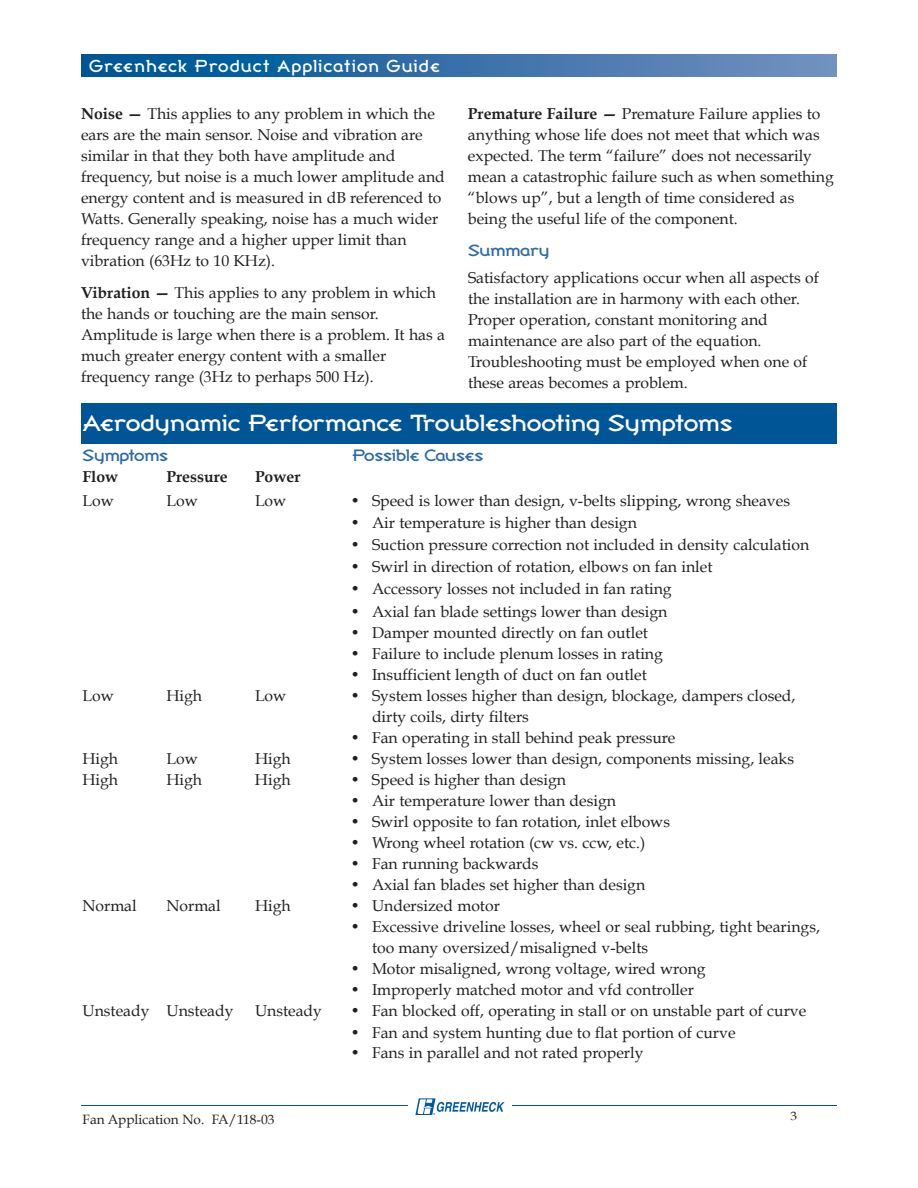
<style>
.page{position:relative;width:918px;height:1188px;background:#fff}
.page>*{position:absolute;margin:0;border:0;box-sizing:border-box;transform-origin:0 0}
.t1{font:22.95px "Broadband ICG";color:#fff;scale:1.11 1}
.t2{font:17.1px "Broadband ICG";letter-spacing:.06em;color:#fff;scale:1.05 1}
.t3{font:16.2px "Broadband ICG";letter-spacing:-.02em;color:#2a6aa6;scale:1.11 1}
.t4{font:15.75px/21px "Book Antiqua";color:#231f20}
.t5{font:700 15.75px "Book Antiqua";color:#231f20}
.t6{font:13.5px "Book Antiqua";color:#231f20}
.t7{font:12.15px "Book Antiqua";color:#231f20;scale:1.11 1}
.t8{font:2.7px "Helvetica";color:#005a9c}
.s1{font-weight:700}
</style>
<div class="page">
<hr style="left:81px;top:1105px;width:756px;height:1px;background:#005596">
<div style="left:408px;top:1095px;width:104px;height:24px;background:#fff"></div>
<svg style="left:415px;top:1098px;width:90px;height:17px"></svg>
<svg style="left:81px;top:54px;width:756px;height:22px;background:#3371aa"></svg>
<div style="left:81px;top:404px;width:756px;height:40px;background:#005596"></div>
<p class="t2" style="left:89px;top:59px;width:336px">Greenheck Product Application Guide</p>
<p class="t4" style="left:81px;top:104px;width:365px"><span class="s1">Noise —</span> This applies to any problem in which the ears are the main sensor. Noise and vibration are similar in that they both have amplitude and frequency, but noise is a much lower amplitude and energy content and is measured in dB referenced to Watts. Generally speaking, noise has a much wider frequency range and a higher upper limit than vibration (63Hz to 10 KHz).</p>
<p class="t4" style="left:81px;top:283px;width:366px"><span class="s1">Vibration —</span> This applies to any problem in which the hands or touching are the main sensor.<br>Amplitude is large when there is a problem. It has a much greater energy content with a smaller frequency range (3Hz to perhaps 500 Hz).</p>
<p class="t4" style="left:468px;top:104px;width:367px"><span class="s1">Premature Failure —</span> Premature Failure applies to anything whose life does not meet that which was expected. The term “failure” does not necessarily mean a catastrophic failure such as when something “blows up”, but a length of time considered as being the useful life of the component.</p>
<p class="t3" style="left:468px;top:245px;width:75px">Summary</p>
<p class="t4" style="left:468px;top:267px;width:352px">Satisfactory applications occur when all aspects of the installation are in harmony with each other.<br>Proper operation, constant monitoring and maintenance are also part of the equation.<br>Troubleshooting must be employed when one of these areas becomes a problem.</p>
<h1 class="t1" style="left:82px;top:414px;width:587px">Aerodynamic Performance Troubleshooting Symptoms</h1>
<p class="t3" style="left:82px;top:450px;width:79px">Symptoms</p>
<p class="t3" style="left:353px;top:450px;width:119px">Possible Causes</p>
<p class="t5" style="left:82px;top:468px;width:37px">Flow</p>
<p class="t5" style="left:166px;top:468px;width:63px">Pressure</p>
<p class="t5" style="left:255px;top:468px;width:47px">Power</p>
<p class="t4" style="left:82px;top:491px;width:33px">Low</p>
<p class="t4" style="left:167px;top:491px;width:33px">Low</p>
<p class="t4" style="left:255px;top:491px;width:33px">Low</p>
<p class="t4" style="left:351px;top:491px;width:441px">• Speed is lower than design, v-belts slipping, wrong sheaves</p>
<p class="t4" style="left:351px;top:513px;width:288px">• Air temperature is higher than design</p>
<p class="t4" style="left:351px;top:535px;width:460px">• Suction pressure correction not included in density calculation</p>
<p class="t4" style="left:351px;top:557px;width:363px">• Swirl in direction of rotation, elbows on fan inlet</p>
<p class="t4" style="left:351px;top:579px;width:323px">• Accessory losses not included in fan rating</p>
<p class="t4" style="left:351px;top:601px;width:318px">• Axial fan blade settings lower than design</p>
<p class="t4" style="left:351px;top:622px;width:299px">• Damper mounted directly on fan outlet</p>
<p class="t4" style="left:351px;top:643px;width:314px">• Failure to include plenum losses in rating</p>
<p class="t4" style="left:351px;top:664px;width:298px">• Insufficient length of duct on fan outlet</p>
<p class="t4" style="left:82px;top:685px;width:33px">Low</p>
<p class="t4" style="left:167px;top:685px;width:37px">High</p>
<p class="t4" style="left:255px;top:685px;width:33px">Low</p>
<p class="t4" style="left:372px;top:685px;width:425px;text-indent:-21px">• System losses higher than design, blockage, dampers closed, dirty coils, dirty filters</p>
<p class="t4" style="left:351px;top:727px;width:326px">• Fan operating in stall behind peak pressure</p>
<p class="t4" style="left:82px;top:748px;width:37px">High</p>
<p class="t4" style="left:166px;top:748px;width:33px">Low</p>
<p class="t4" style="left:255px;top:748px;width:37px">High</p>
<p class="t4" style="left:350px;top:748px;width:445px">• System losses lower than design, components missing, leaks</p>
<p class="t4" style="left:82px;top:769px;width:37px">High</p>
<p class="t4" style="left:166px;top:769px;width:37px">High</p>
<p class="t4" style="left:255px;top:769px;width:37px">High</p>
<p class="t4" style="left:350px;top:769px;width:217px">• Speed is higher than design</p>
<p class="t4" style="left:351px;top:790px;width:267px">• Air temperature lower than design</p>
<p class="t4" style="left:351px;top:811px;width:321px">• Swirl opposite to fan rotation, inlet elbows</p>
<p class="t4" style="left:351px;top:832px;width:296px">• Wrong wheel rotation (cw vs. ccw, etc.)</p>
<p class="t4" style="left:351px;top:853px;width:189px">• Fan running backwards</p>
<p class="t4" style="left:351px;top:874px;width:296px">• Axial fan blades set higher than design</p>
<p class="t4" style="left:82px;top:895px;width:56px">Normal</p>
<p class="t4" style="left:167px;top:895px;width:56px">Normal</p>
<p class="t4" style="left:255px;top:895px;width:37px">High</p>
<p class="t4" style="left:351px;top:895px;width:151px">• Undersized motor</p>
<p class="t4" style="left:372px;top:916px;width:449px;text-indent:-22px">• Excessive driveline losses, wheel or seal rubbing, tight bearings, too many oversized/misaligned v-belts</p>
<p class="t4" style="left:351px;top:958px;width:357px">• Motor misaligned, wrong voltage, wired wrong</p>
<p class="t4" style="left:351px;top:979px;width:345px">• Improperly matched motor and vfd controller</p>
<p class="t4" style="left:82px;top:1000px;width:153px">Unsteady Unsteady</p>
<p class="t4" style="left:255px;top:1000px;width:69px">Unsteady</p>
<p class="t4" style="left:351px;top:1000px;width:457px">• Fan blocked off, operating in stall or on unstable part of curve</p>
<p class="t4" style="left:351px;top:1022px;width:387px">• Fan and system hunting due to flat portion of curve</p>
<p class="t4" style="left:351px;top:1042px;width:294px">• Fans in parallel and not rated properly</p>
<p class="t6" style="left:82px;top:1111px;width:194px">Fan Application No. FA/118-03</p>
<p class="t8" style="left:433px;top:1113px;width:3px">®</p>
<p class="t7" style="left:790px;top:1109px;width:8px">3</p>
</div>
